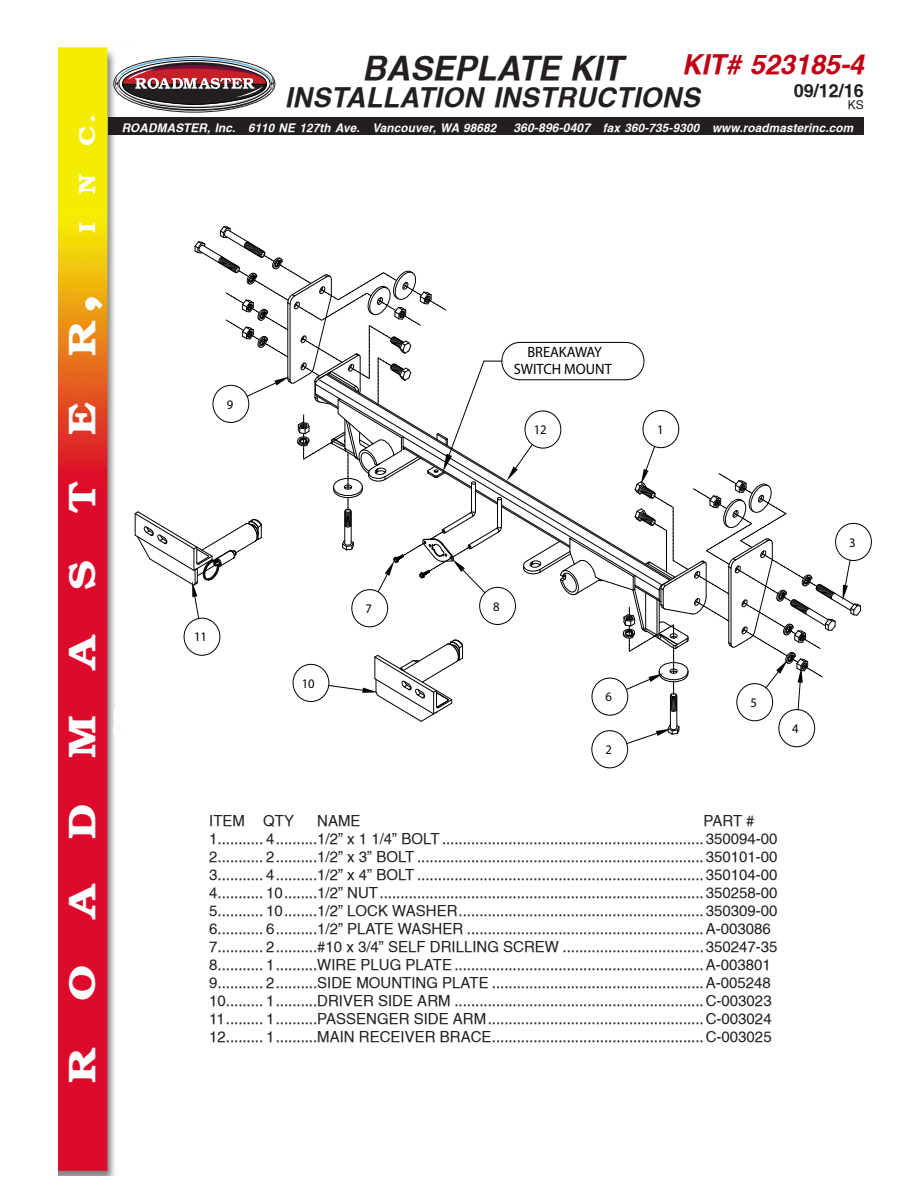
<style>
.page{position:relative;width:918px;height:1188px;background:#fff}
.page>*{position:absolute;margin:0;border:0;box-sizing:border-box;transform-origin:0 0}
.Helv_10pt{font:700 37.5px "Brooklyn";color:#fff;scale:1.2 1}
.t1{font:italic 700 33px "Switzerland";color:#231f20}
.t2{font:italic 700 27px "Switzerland";letter-spacing:.015em;color:#231f20}
.t3{font:italic 700 27px "Switzerland";color:#bf0015}
.Helv_10pt-2{font:700 22.5px "Brooklyn";color:#fff;scale:1.2 1}
.t4{font:700 18px "Switzerland";color:#231f20}
.t5{font:15px "Switzerland";color:#231f20}
.t6{font:15px "Myriad Pro";color:#000;scale:.96 1}
.t7{font:13.05px "Myriad Pro";color:#000;scale:.96 1}
.t8{font:12px "Switzerland";color:#231f20}
.t9{font:italic 700 11.7px "Switzerland";letter-spacing:.015em;color:#fff}
.s1{font-size:12px}
.s2{font-size:60px}
</style>
<div class="page">
<div style="left:592px;top:730px;width:36px;height:38px;border:1px solid #000;border-radius:50%"></div>
<div style="left:835px;top:523px;width:37px;height:38px;border:1px solid #000;border-radius:50%"></div>
<div style="left:779px;top:709px;width:36px;height:38px;border:1px solid #000;border-radius:50%"></div>
<svg style="left:134px;top:226px;width:727px;height:518px"></svg>
<img style="left:58px;top:47px;width:76px;height:1129px">
<div style="left:108px;top:118px;width:756px;height:17px;background:#231f20"></div>
<svg style="left:113px;top:56px;width:163px;height:60px"></svg>
<p class="Helv_10pt-2" style="left:74px;top:233px;width:101px;rotate:-90deg">I N C.</p>
<h3 class="t3" style="left:682px;top:49px;width:184px">KIT# 523185-4</h3>
<p class="t4" style="left:794px;top:79px;width:72px">09/12/16</p>
<p class="t8" style="left:848px;top:97px;width:18px">KS</p>
<p class="t1" style="left:362px;top:49px;width:261px">BASEPLATE KIT</p>
<p class="t2" style="left:285px;top:82px;width:417px">INSTALLATION INSTRUCTIONS</p>
<p class="t9" style="left:122px;top:121px;width:376px">ROADMASTER, Inc. 6110 NE 127th Ave. Vancouver, WA 98682</p>
<p class="t9" style="left:513px;top:121px;width:341px"><span class="s1">360-896-0407</span> fax 360-735-9300 www.roadmasterinc.com</p>
<p class="Helv_10pt" style="left:60px;top:1083px;width:661px;rotate:-90deg">R O A D M A S T E R<span class="s2">,</span></p>
<p class="t7" style="left:227px;top:396px;width:8px">9</p>
<p class="t6" style="left:527px;top:343px;width:79px">BREAKAWAY</p>
<p class="t6" style="left:514px;top:360px;width:104px">SWITCH MOUNT</p>
<p class="t7" style="left:534px;top:422px;width:15px">12</p>
<p class="t7" style="left:657px;top:421px;width:8px">1</p>
<p class="t7" style="left:194px;top:629px;width:15px">11</p>
<p class="t7" style="left:302px;top:675px;width:15px">10</p>
<p class="t7" style="left:365px;top:600px;width:8px">7</p>
<p class="t7" style="left:493px;top:598px;width:8px">8</p>
<p class="t7" style="left:605px;top:689px;width:8px">6</p>
<p class="t7" style="left:605px;top:742px;width:8px">2</p>
<p class="t7" style="left:750px;top:694px;width:8px">5</p>
<p class="t7" style="left:792px;top:720px;width:8px">4</p>
<p class="t5" style="left:209px;top:811px;width:86px">ITEM QTY</p>
<p class="t5" style="left:317px;top:811px;width:45px">NAME</p>
<p class="t5" style="left:704px;top:811px;width:52px">PART #</p>
<p class="t5" style="left:209px;top:829px;width:570px">1........... 4..........1/2” x 1 1/4” BOLT ...............................................................350094-00</p>
<p class="t5" style="left:209px;top:847px;width:570px">2........... 2..........1/2” x 3” BOLT .....................................................................350101-00</p>
<p class="t5" style="left:209px;top:865px;width:570px">3........... 4..........1/2” x 4” BOLT .....................................................................350104-00</p>
<p class="t5" style="left:209px;top:883px;width:570px">4........... 10........1/2” NUT..............................................................................350258-00</p>
<p class="t5" style="left:209px;top:901px;width:570px">5........... 10........1/2” LOCK WASHER...........................................................350309-00</p>
<p class="t5" style="left:209px;top:919px;width:563px">6........... 6..........1/2” PLATE WASHER .........................................................A-003086</p>
<p class="t5" style="left:209px;top:937px;width:570px">7........... 2..........#10 x 3/4” SELF DRILLING SCREW ..................................350247-35</p>
<p class="t5" style="left:209px;top:955px;width:563px">8........... 1..........WIRE PLUG PLATE ............................................................A-003801</p>
<p class="t5" style="left:209px;top:973px;width:563px">9........... 2..........SIDE MOUNTING PLATE ...................................................A-005248</p>
<p class="t5" style="left:209px;top:991px;width:564px">10......... 1..........DRIVER SIDE ARM ............................................................C-003023</p>
<p class="t5" style="left:209px;top:1009px;width:564px">11......... 1..........PASSENGER SIDE ARM....................................................C-003024</p>
<p class="t5" style="left:209px;top:1027px;width:564px">12......... 1..........MAIN RECEIVER BRACE...................................................C-003025</p>
<p class="t7" style="left:849px;top:534px;width:8px">3</p>
</div>
